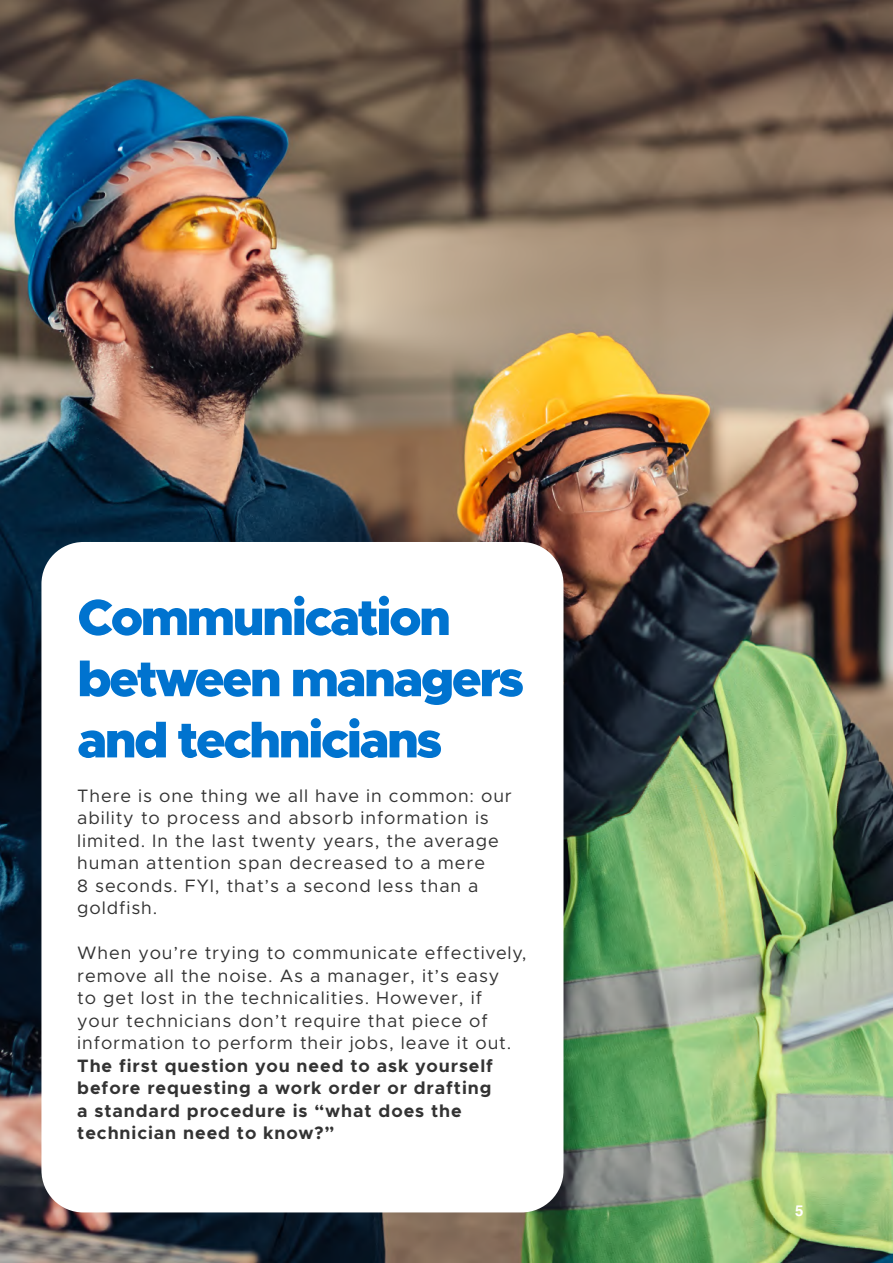
<style>
.page{position:relative;width:893px;height:1263px;background:#fff}
.page>*{position:absolute;margin:0;border:0;box-sizing:border-box;transform-origin:0 0}
.t1{font:900 51px/61.2px "Infraspeak Sans";letter-spacing:-.05em;color:#0073cf}
.t2{font:18px/22.5px "Infraspeak Sans";letter-spacing:.05em;color:#333}
.t3{font:700 18px/22.5px "Infraspeak Sans";letter-spacing:.05em;color:#333}
.t4{font:700 15px "Helvetica";color:#fff}
</style>
<div class="page">
<img style="left:0;top:0;width:893px;height:1263px">
<div style="left:41px;top:542px;width:522px;height:670px;background:#fff;border-radius:42px"></div>
<h1 class="t1" style="left:77px;top:587px;width:448px">Communication between managers and technicians</h1>
<p class="t2" style="left:77px;top:784px;width:436px">There is one thing we all have in common: our ability to process and absorb information is limited. In the last twenty years, the average human attention span decreased to a mere<br>8 seconds. FYI, that’s a second less than a goldfish.</p>
<p class="t2" style="left:77px;top:941px;width:451px">When you’re trying to communicate effectively, remove all the noise. As a manager, it’s easy<br>to get lost in the technicalities. However, if your technicians don’t require that piece of information to perform their jobs, leave it out.</p>
<p class="t3" style="left:77px;top:1054px;width:417px">The first question you need to ask yourself before requesting a work order or drafting a standard procedure is “what does the technician need to know?”</p>
<p class="t4" style="left:795px;top:1199px;width:10px">5</p>
</div>
